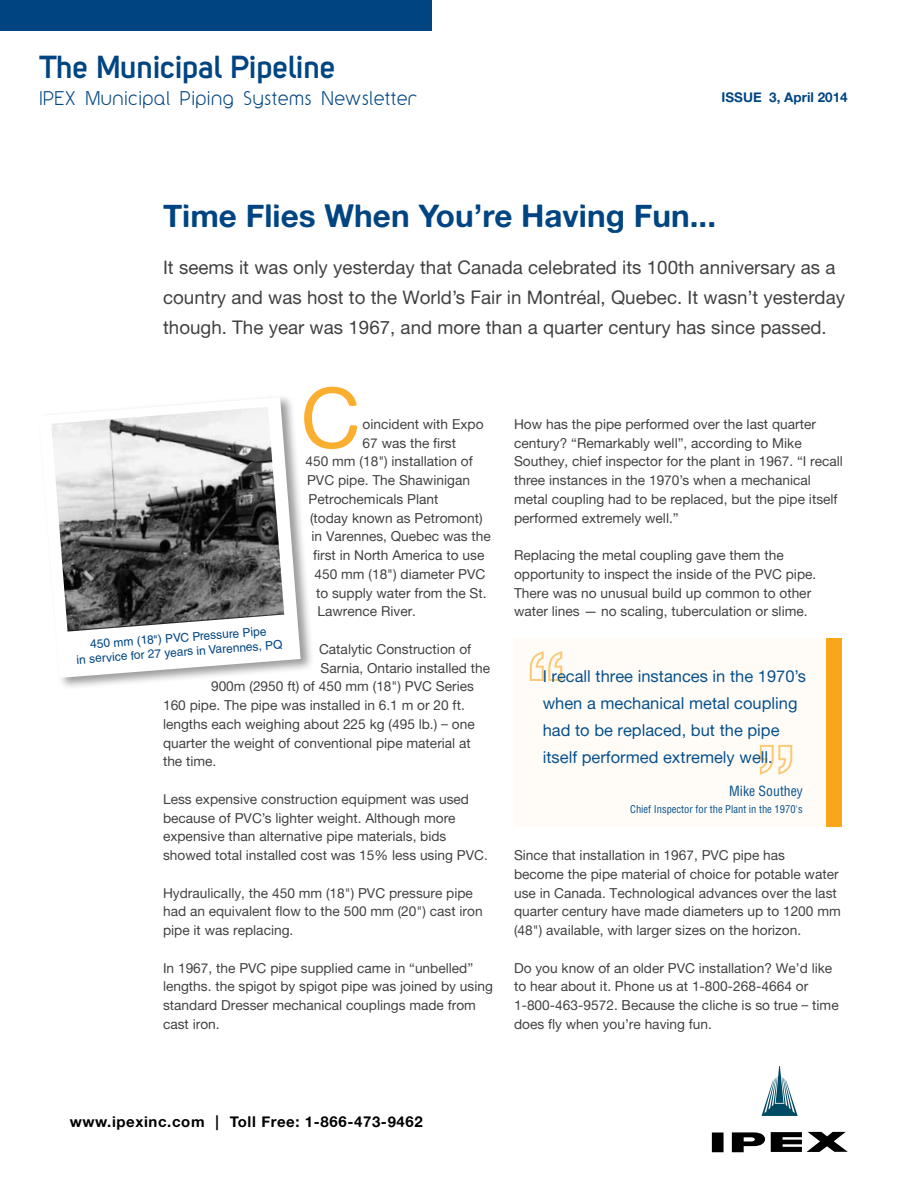
<style>
.page{position:relative;width:918px;height:1188px;background:#fff}
.page>*{position:absolute;margin:0;border:0;box-sizing:border-box;transform-origin:0 0}
.t1{font:83.7px "Alte Haas Grotesk";color:#fbaf31}
.t2{font:31.5px "Alte Haas Grotesk Bold";color:#004582}
.t3{font:700 31.5px "Uni Sans Semi";color:#004582}
.t4{font:18.75px/30px "Alte Haas Grotesk";color:#414042}
.t5{font:16.5px/27px "Alte Haas Grotesk";color:#06508b}
.t6{font:16.5px "Y2 K Neophyte";letter-spacing:.07em;color:#004582}
.t7{font:15px "Alte Haas Grotesk Bold";letter-spacing:.04em;color:#000}
.t8{font:13.65px/18.8px "Alte Haas Grotesk";color:#414042}
.t9{font:condensed 13.65px "Helvetica LT Std";color:#06508b}
.t10{font:13.5px "Alte Haas Grotesk Bold";color:#004582}
.t11{font:12px/14.4px "Helvetica LT Std";color:#004582;text-align:center}
.t12{font:condensed 10.5px "Helvetica LT Std";color:#06508b}
.s1{font-family:"Helvetica LT Std";font-stretch:condensed}
</style>
<div class="page">
<div style="left:0;top:0;width:432px;height:31px;background:#004582"></div>
<div style="left:38px;top:394px;width:277px;height:296px;background:#000;opacity:.4"></div>
<svg style="left:39px;top:397px;width:262px;height:281px"></svg>
<img style="left:51px;top:407px;width:233px;height:225px">
<svg style="left:712px;top:1133px;width:12px;height:19px"></svg>
<svg style="left:732px;top:1132px;width:116px;height:20px"></svg>
<svg style="left:762px;top:1066px;width:36px;height:50px"></svg>
<div style="left:826px;top:639px;width:16px;height:188px;background:#faa61a"></div>
<div style="left:514px;top:639px;width:312px;height:188px;background:#fffcf8"></div>
<svg style="left:530px;top:651px;width:32px;height:30px"></svg>
<svg style="left:760px;top:745px;width:32px;height:30px"></svg>
<h2 class="t3" style="left:40px;top:48px;width:298px">The Municipal Pipeline</h2>
<p class="t6" style="left:40px;top:87px;width:379px">IPEX Municipal Piping Systems Newsletter</p>
<p class="t10" style="left:722px;top:89px;width:128px">ISSUE 3, April 2014</p>
<h2 class="t2" style="left:163px;top:197px;width:555px">Time Flies When You’re Having Fun...</h2>
<h3 class="t4" style="left:163px;top:252px;width:684px">It seems it was only yesterday that Canada celebrated its 100th anniversary as a country and was host to the World’s Fair in Montréal, Quebec. It wasn’t yesterday though. The year was 1967, and more than a quarter century has since passed.</h3>
<h1 class="t1" style="left:300px;top:368px;width:62px">C</h1>
<p class="t8" style="left:363px;top:415px;width:122px">oincident with Expo</p>
<p class="t8" style="left:363px;top:433px;width:95px">67 was the first</p>
<p class="t8" style="left:306px;top:452px;width:169px">450 mm (18") installation of</p>
<p class="t8" style="left:307px;top:471px;width:164px">PVC pipe. The Shawinigan</p>
<p class="t8" style="left:309px;top:490px;width:131px">Petrochemicals Plant</p>
<p class="t8" style="left:310px;top:508px;width:174px">(today known as Petromont)</p>
<p class="t8" style="left:312px;top:527px;width:181px">in Varennes, Quebec was the</p>
<p class="t8" style="left:313px;top:546px;width:173px">first in North America to use</p>
<p class="t8" style="left:315px;top:565px;width:172px">450 mm (18") diameter PVC</p>
<p class="t8" style="left:316px;top:583px;width:172px">to supply water from the St.</p>
<p class="t8" style="left:318px;top:602px;width:100px">Lawrence River.</p>
<p class="t8" style="left:319px;top:640px;width:154px">Catalytic Construction of</p>
<p class="t8" style="left:321px;top:658px;width:171px">Sarnia, Ontario installed the</p>
<p class="t8" style="left:211px;top:677px;width:264px">900m (2950 ft) of 450 mm (18") PVC Series</p>
<p class="t8" style="left:163px;top:696px;width:303px">160 pipe. The pipe was installed in 6.1 m or 20 ft.</p>
<p class="t8" style="left:163px;top:715px;width:313px">lengths each weighing about 225 kg (495 lb.) <span class="s1">–</span> one</p>
<p class="t8" style="left:163px;top:733px;width:309px">quarter the weight of conventional pipe material at</p>
<p class="t8" style="left:163px;top:752px;width:55px">the time.</p>
<p class="t8" style="left:163px;top:790px;width:326px">Less expensive construction equipment was used because of PVC’s lighter weight. Although more expensive than alternative pipe materials, bids showed total installed cost was 15% less using PVC.</p>
<p class="t8" style="left:163px;top:883px;width:321px">Hydraulically, the 450 mm (18") PVC pressure pipe had an equivalent flow to the 500 mm (20") cast iron pipe it was replacing.</p>
<p class="t8" style="left:163px;top:958px;width:331px">In 1967, the PVC pipe supplied came in “unbelled” lengths. the spigot by spigot pipe was joined by using standard Dresser mechanical couplings made from cast iron.</p>
<p class="t11" style="left:75px;top:637px;width:208px;rotate:-4deg">450 mm (18") PVC Pressure Pipe<br>in service for 27 years in Varennes, PQ</p>
<p class="t8" style="left:514px;top:415px;width:330px">How has the pipe performed over the last quarter century? “Remarkably well”, according to Mike Southey, chief inspector for the plant in 1967. “I recall three instances in the 1970’s when a mechanical metal coupling had to be replaced, but the pipe itself performed extremely well.”</p>
<p class="t8" style="left:514px;top:546px;width:304px">Replacing the metal coupling gave them the opportunity to inspect the inside of the PVC pipe.<br>There was no unusual build up common to other water lines — no scaling, tuberculation or slime.</p>
<p class="t5" style="left:543px;top:662px;width:265px">I recall three instances in the 1970’s when a mechanical metal coupling had to be replaced, but the pipe itself performed extremely well.</p>
<p class="t9" style="left:729px;top:783px;width:75px">Mike Southey</p>
<p class="t12" style="left:630px;top:803px;width:174px">Chief Inspector for the Plant in the 1970's</p>
<p class="t8" style="left:514px;top:846px;width:328px">Since that installation in 1967, PVC pipe has<br>become the pipe material of choice for potable water use in Canada. Technological advances over the last quarter century have made diameters up to 1200 mm (48") available, with larger sizes on the horizon.</p>
<p class="t8" style="left:514px;top:958px;width:326px">Do you know of an older PVC installation? We’d like to hear about it. Phone us at 1-800-268-4664 or 1-800-463-9572. Because the cliche is so true <span class="s1">–</span> time does fly when you’re having fun.</p>
<p class="t7" style="left:70px;top:1112px;width:355px">www.ipexinc.com | Toll Free: 1-866-473-9462</p>
</div>
